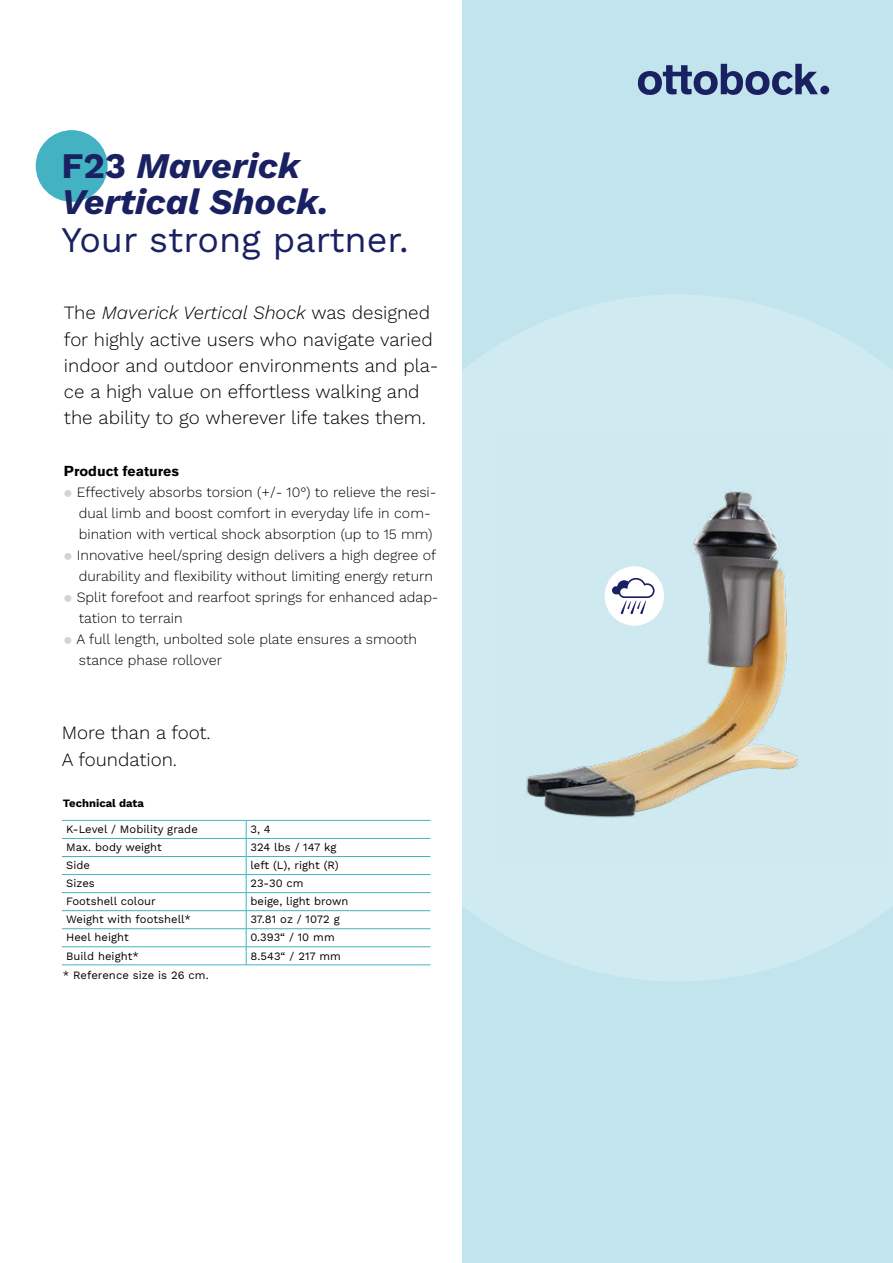
<style>
.page{position:relative;width:893px;height:1263px;background:#fff}
.page>*{position:absolute;margin:0;border:0;box-sizing:border-box;transform-origin:0 0}
.t1{font:italic 700 36px/36px "Work Sans";color:#1a2162}
.t2{font:36px "Work Sans";color:#1a2162}
.t3{font:300 18.75px/26.2px "Work Sans";color:#000}
.t4{font:300 14.25px "Work Sans";color:#000}
.t5{font:700 14.25px "OBO Sans";color:#000}
.t6{font:11.25px "Work Sans";letter-spacing:.005em;color:#000}
.t7{font:700 11.25px "Work Sans";color:#000}
.s1{font-style:normal}
.s2{font-style:italic}
.s3{color:#cfd3db}
</style>
<div class="page">
<div style="left:462px;top:0;width:431px;height:1263px;background:#c2e4ed"></div>
<svg style="left:462px;top:295px;width:431px;height:686px;fill:#cfeaf1"></svg>
<div style="left:36px;top:130px;width:72px;height:72px;background:#43b2c2;border-radius:50%"></div>
<img style="left:492px;top:428px;width:394px;height:436px">
<hr style="left:62px;top:820px;width:184px;height:1px;background:#43b2c2">
<svg style="left:246px;top:821px;width:1px;height:143px"></svg>
<hr style="left:246px;top:820px;width:185px;height:1px;background:#43b2c2">
<hr style="left:62px;top:838px;width:184px;height:1px;background:#43b2c2">
<hr style="left:246px;top:838px;width:185px;height:1px;background:#43b2c2">
<hr style="left:62px;top:856px;width:184px;height:1px;background:#43b2c2">
<hr style="left:246px;top:856px;width:185px;height:1px;background:#43b2c2">
<hr style="left:62px;top:874px;width:184px;height:1px;background:#43b2c2">
<hr style="left:246px;top:874px;width:185px;height:1px;background:#43b2c2">
<hr style="left:62px;top:892px;width:184px;height:1px;background:#43b2c2">
<hr style="left:246px;top:892px;width:185px;height:1px;background:#43b2c2">
<hr style="left:62px;top:910px;width:184px;height:1px;background:#43b2c2">
<hr style="left:246px;top:910px;width:185px;height:1px;background:#43b2c2">
<hr style="left:62px;top:928px;width:184px;height:1px;background:#43b2c2">
<hr style="left:246px;top:928px;width:185px;height:1px;background:#43b2c2">
<hr style="left:62px;top:946px;width:184px;height:1px;background:#43b2c2">
<hr style="left:246px;top:946px;width:185px;height:1px;background:#43b2c2">
<hr style="left:62px;top:964px;width:184px;height:1px;background:#43b2c2">
<hr style="left:246px;top:964px;width:185px;height:1px;background:#43b2c2">
<div style="left:605px;top:566px;width:59px;height:60px;background:#fff;border-radius:50%"></div>
<svg style="left:612px;top:578px;width:43px;height:36px"></svg>
<div style="left:820px;top:86px;width:9px;height:8px;background:#1a2162;border-radius:50%"></div>
<svg style="left:638px;top:64px;width:180px;height:31px"></svg>
<h1 class="t1" style="left:61px;top:145px;width:269px"><span class="s1">F23</span> Maverick<br>Vertical Shock.</h1>
<h1 class="t2" style="left:61px;top:212px;width:349px">Your strong partner.</h1>
<h2 class="t3" style="left:64px;top:299px;width:376px">The <span class="s2">Maverick Vertical Shock</span> was designed for highly active users who navigate varied indoor and outdoor environments and pla&shy;ce a high value on effortless walking and the ability to go wherever life takes them.</h2>
<p class="t5" style="left:64px;top:463px;width:117px">Product features</p>
<p class="t4" style="left:64px;top:481px;width:374px"><span class="s3">⚫</span> Effectively absorbs torsion (+/- 10°) to relieve the resi-</p>
<p class="t4" style="left:79px;top:502px;width:353px">dual limb and boost comfort in everyday life in com-</p>
<p class="t4" style="left:79px;top:523px;width:355px">bination with vertical shock absorption (up to 15 mm)</p>
<p class="t4" style="left:64px;top:544px;width:374px"><span class="s3">⚫</span> Innovative heel/spring design delivers a high degree of</p>
<p class="t4" style="left:79px;top:565px;width:356px">durability and flexibility without limiting energy return</p>
<p class="t4" style="left:64px;top:586px;width:376px"><span class="s3">⚫</span> Split forefoot and rearfoot springs for enhanced adap-</p>
<p class="t4" style="left:79px;top:607px;width:105px">tation to terrain</p>
<p class="t4" style="left:64px;top:628px;width:355px"><span class="s3">⚫</span> A full length, unbolted sole plate ensures a smooth</p>
<p class="t4" style="left:79px;top:649px;width:145px">stance phase rollover</p>
<h2 class="t3" style="left:62px;top:719px;width:150px">More than a foot.<br>A foundation.</h2>
<p class="t7" style="left:63px;top:794px;width:82px">Technical data</p>
<p class="t6" style="left:66px;top:821px;width:133px">K-Level / Mobility grade</p>
<p class="t6" style="left:250px;top:821px;width:22px">3, 4</p>
<p class="t6" style="left:66px;top:839px;width:97px">Max. body weight</p>
<p class="t6" style="left:250px;top:839px;width:87px">324 lbs / 147 kg</p>
<p class="t6" style="left:66px;top:857px;width:25px">Side</p>
<p class="t6" style="left:250px;top:857px;width:90px">left (L), right (R)</p>
<p class="t6" style="left:66px;top:875px;width:30px">Sizes</p>
<p class="t6" style="left:250px;top:875px;width:55px">23-30 cm</p>
<p class="t6" style="left:66px;top:893px;width:91px">Footshell colour</p>
<p class="t6" style="left:250px;top:893px;width:100px">beige, light brown</p>
<p class="t6" style="left:66px;top:911px;width:126px">Weight with footshell*</p>
<p class="t6" style="left:250px;top:911px;width:91px">37.81 oz / 1072 g</p>
<p class="t6" style="left:66px;top:929px;width:64px">Heel height</p>
<p class="t6" style="left:250px;top:929px;width:86px">0.393“ / 10 mm</p>
<p class="t6" style="left:66px;top:947px;width:74px">Build height*</p>
<p class="t6" style="left:250px;top:947px;width:92px">8.543“ / 217 mm</p>
<p class="t6" style="left:63px;top:967px;width:147px">* Reference size is 26 cm.</p>
</div>
